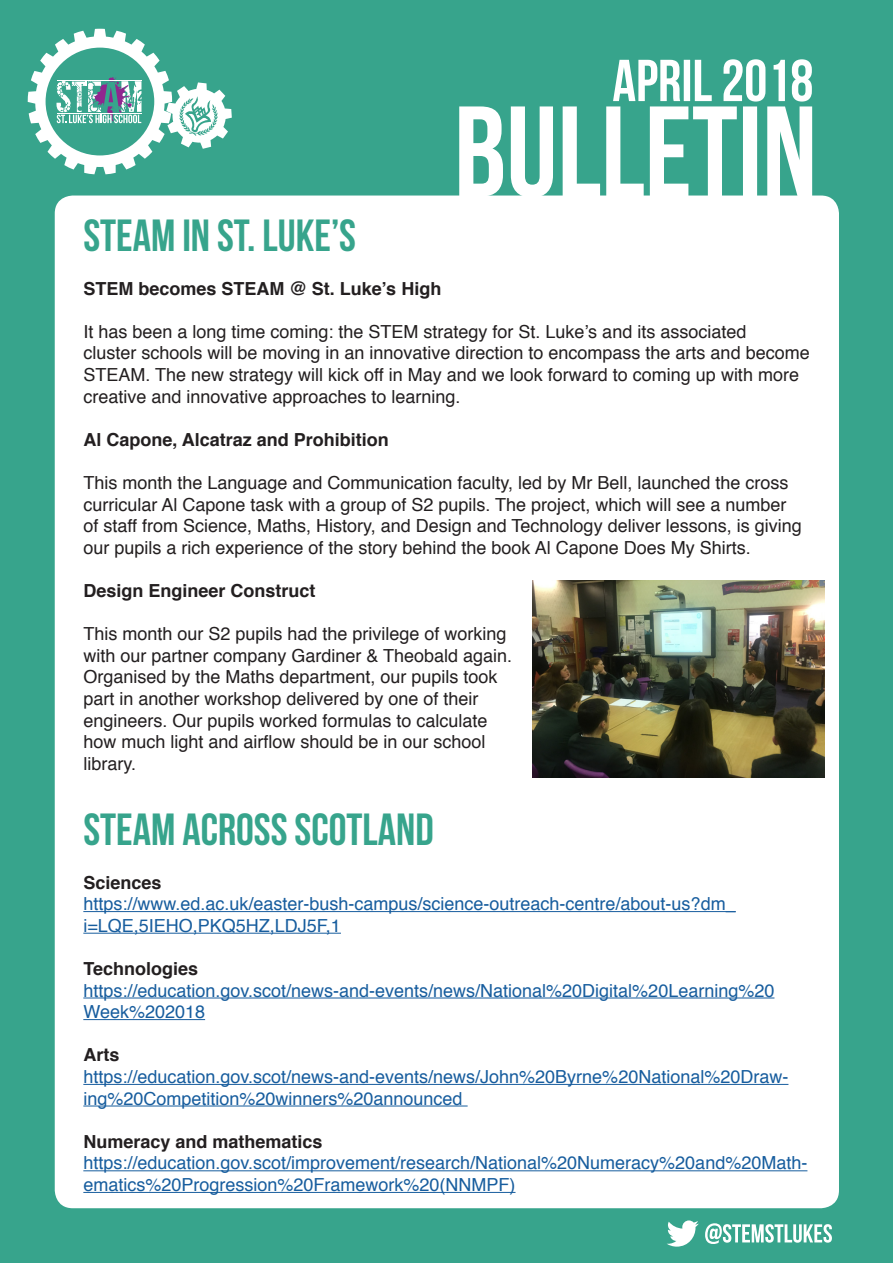
<style>
.page{position:relative;width:893px;height:1263px;background:#fff}
.page>*{position:absolute;margin:0;border:0;box-sizing:border-box;transform-origin:0 0}
.t1{font:45px "Bebas Neue";color:#37a48c}
.t2{font:18px/21.6px "Helvetica";color:#231f20}
.t3{font:18px/21.6px "Helvetica";color:#175d9e}
.t4{font:700 18px "Helvetica";color:#231f20}
</style>
<div class="page">
<div style="left:1px;top:0;width:892px;height:1263px;background:#37a48c"></div>
<div style="left:55px;top:196px;width:784px;height:1012px;background:#fff;border-radius:18px"></div>
<hr style="left:83px;top:911px;width:653px;height:1px;background:#175d9e">
<hr style="left:83px;top:933px;width:258px;height:1px;background:#175d9e">
<hr style="left:83px;top:997px;width:691px;height:1px;background:#175d9e">
<hr style="left:83px;top:1019px;width:122px;height:1px;background:#175d9e">
<hr style="left:83px;top:1084px;width:705px;height:1px;background:#175d9e">
<hr style="left:83px;top:1105px;width:385px;height:1px;background:#175d9e">
<hr style="left:83px;top:1170px;width:724px;height:1px;background:#175d9e">
<hr style="left:83px;top:1192px;width:432px;height:1px;background:#175d9e">
<svg style="left:705px;top:1223px;width:127px;height:21px"></svg>
<svg style="left:667px;top:1220px;width:32px;height:26px"></svg>
<svg style="left:28px;top:29px;width:204px;height:145px"></svg>
<hr style="left:57px;top:80px;width:84px;height:1px;background:#fff">
<svg style="left:459px;top:59px;width:353px;height:137px"></svg>
<img style="left:533px;top:580px;width:292px;height:197px">
<p class="t1" style="left:83px;top:211px;width:274px">STEAM IN ST. LUKE’S</p>
<p class="t4" style="left:83px;top:274px;width:359px">STEM becomes STEAM @ St. Luke’s High</p>
<p class="t2" style="left:83px;top:321px;width:665px">It has been a long time coming: the STEM strategy for St. Luke’s and its associated</p>
<p class="t2" style="left:83px;top:343px;width:728px">cluster schools will be moving in an innovative direction to encompass the arts and become<br>STEAM. The new strategy will kick off in May and we look forward to coming up with more creative and innovative approaches to learning.</p>
<p class="t4" style="left:83px;top:425px;width:307px">Al Capone, Alcatraz and Prohibition</p>
<p class="t2" style="left:83px;top:472px;width:720px">This month the Language and Communication faculty, led by Mr Bell, launched the cross curricular Al Capone task with a group of S2 pupils. The project, which will see a number of staff from Science, Maths, History, and Design and Technology deliver lessons, is giving our pupils a rich experience of the story behind the book Al Capone Does My Shirts.</p>
<p class="t4" style="left:83px;top:576px;width:234px">Design Engineer Construct</p>
<p class="t2" style="left:83px;top:624px;width:430px">This month our S2 pupils had the privilege of working with our partner company Gardiner &amp; Theobald again.</p>
<p class="t2" style="left:83px;top:667px;width:416px">Organised by the Maths department, our pupils took part in another workshop delivered by one of their</p>
<p class="t2" style="left:83px;top:710px;width:406px">engineers. Our pupils worked formulas to calculate</p>
<p class="t2" style="left:83px;top:732px;width:404px">how much light and airflow should be in our school library.</p>
<p class="t1" style="left:83px;top:805px;width:352px">STEAM ACROSS SCOTLAND</p>
<p class="t4" style="left:83px;top:868px;width:80px">Sciences</p>
<p class="t3" style="left:83px;top:894px;width:654px">https://www.ed.ac.uk/easter-bush-campus/science-outreach-centre/about-us?dm_ i=LQE,5IEHO,PKQ5HZ,LDJ5F,1</p>
<p class="t4" style="left:83px;top:954px;width:116px">Technologies</p>
<p class="t3" style="left:83px;top:980px;width:692px">https://education.gov.scot/news-and-events/news/National%20Digital%20Learning%20<br>Week%202018</p>
<p class="t4" style="left:83px;top:1040px;width:37px">Arts</p>
<p class="t3" style="left:83px;top:1066px;width:707px">https://education.gov.scot/news-and-events/news/John%20Byrne%20National%20Draw&shy;ing%20Competition%20winners%20announced</p>
<p class="t4" style="left:83px;top:1127px;width:241px">Numeracy and mathematics</p>
<p class="t3" style="left:83px;top:1153px;width:726px">https://education.gov.scot/improvement/research/National%20Numeracy%20and%20Math&shy;ematics%20Progression%20Framework%20(NNMPF)</p>
</div>
